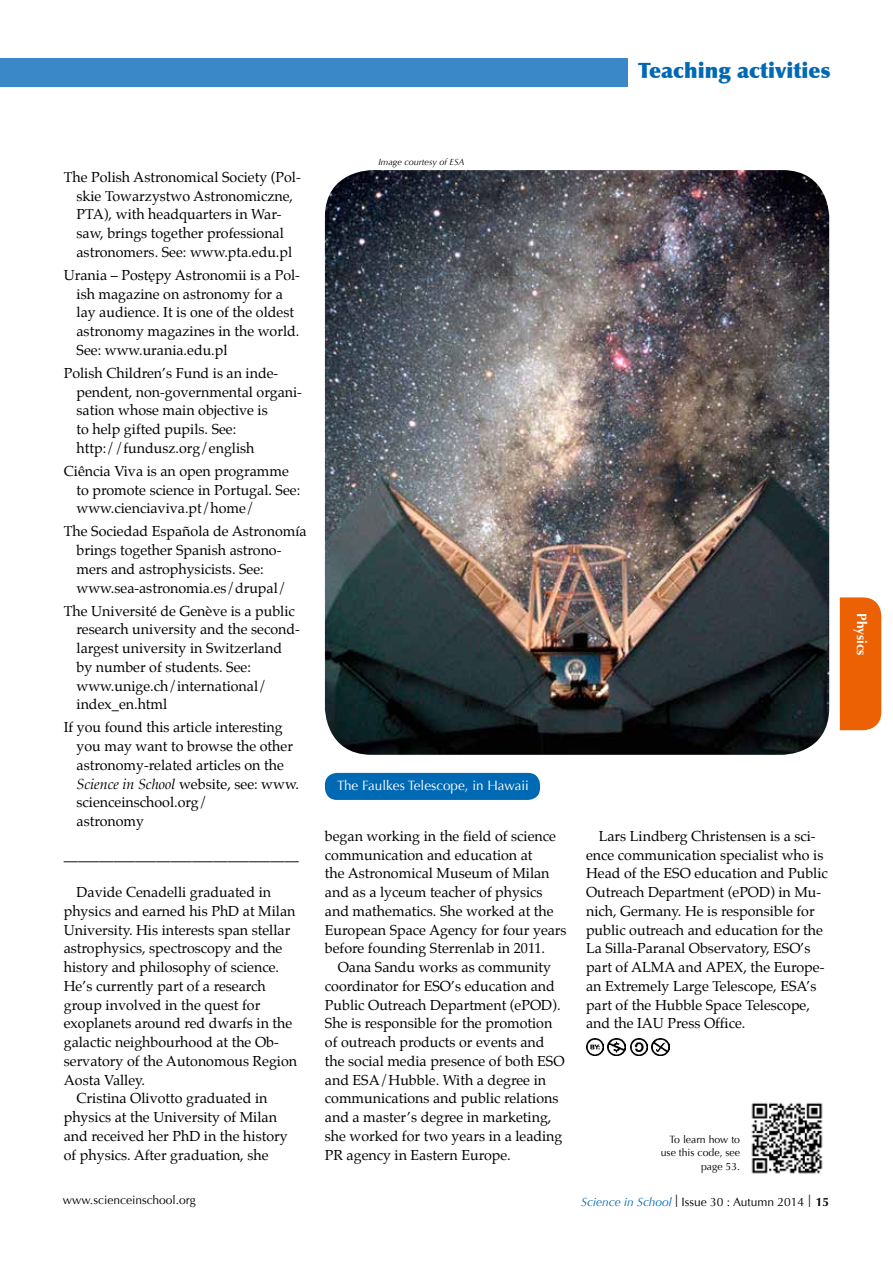
<style>
.page{position:relative;width:893px;height:1263px;background:#fff}
.page>*{position:absolute;margin:0;border:0;box-sizing:border-box;transform-origin:0 0}
.t1{font:900 21px "Optima";color:#0069b4}
.t2{font:14.25px/18.8px "Palatino";color:#000}
.t3{font:13.5px "Optima";color:#fff}
.t4{font:700 13.5px "Optima";color:#fff}
.t5{font:12px "Optima";color:#000}
.t6{font:10.5px/13.5px "Optima";color:#000;text-align:right}
.t7{font:italic 9px "Optima";color:#000}
.s1{font-style:italic}
.s2{font-style:italic;color:#0069b4}
.s3{font-family:"Helvetica Neue LT Pro";font-weight:100;font-size:17.25px}
.s4{font-weight:700}
</style>
<div class="page">
<div style="left:840px;top:597px;width:41px;height:133px;background:#eb6104"></div>
<div style="left:0;top:58px;width:628px;height:28px;background:#3b88c8"></div>
<img style="left:325px;top:170px;width:504px;height:585px">
<div style="left:325px;top:773px;width:215px;height:27px;background:#0069b4;border-radius:12px"></div>
<img style="left:586px;top:1038px;width:17px;height:18px">
<img style="left:608px;top:1038px;width:17px;height:18px">
<img style="left:630px;top:1038px;width:17px;height:18px">
<img style="left:652px;top:1038px;width:17px;height:18px">
<img style="left:751px;top:1102px;width:72px;height:72px">
<h1 class="t1" style="left:638px;top:58px;width:194px">Teaching activities</h1>
<p class="t2" style="left:64px;top:168px;width:239px;text-align:center">The Polish Astronomical Society (Pol&shy;skie Towarzystwo Astronomiczne, PTA), with headquarters in War-<br>saw, brings together professional astronomers. See: www.pta.edu.pl</p>
<p class="t2" style="left:77px;top:266px;width:225px;text-indent:-13px">Urania – Postępy Astronomii is a Pol&shy;ish magazine on astronomy for a lay audience. It is one of the oldest astronomy magazines in the world.<br>See: www.urania.edu.pl</p>
<p class="t2" style="left:77px;top:364px;width:227px;text-indent:-13px">Polish Children’s Fund is an inde&shy;pendent, non-governmental organi&shy;sation whose main objective is<br>to help gifted pupils. See: http://fundusz.org/english</p>
<p class="t2" style="left:77px;top:462px;width:225px;text-indent:-13px">Ciência Viva is an open programme to promote science in Portugal. See: www.cienciaviva.pt/home/</p>
<p class="t2" style="left:77px;top:522px;width:232px;text-indent:-13px">The Sociedad Española de Astronomía brings together Spanish astrono&shy;mers and astrophysicists. See: www.sea-astronomia.es/drupal/</p>
<p class="t2" style="left:77px;top:601px;width:225px;text-indent:-13px">The Université de Genève is a public research university and the second&shy;largest university in Switzerland by number of students. See: www.unige.ch/international/ index_en.html</p>
<p class="t2" style="left:77px;top:718px;width:224px;text-indent:-13px">If you found this article interesting you may want to browse the other astronomy-related articles on the<br><span class="s1">Science in School</span> website, see: www. scienceinschool.org/<br>astronomy</p>
<p class="t2" style="left:64px;top:845px;width:237px">_________________________________</p>
<p class="t2" style="left:77px;top:883px;width:196px">Davide Cenadelli graduated in</p>
<p class="t2" style="left:64px;top:901px;width:233px">physics and earned his PhD at Milan</p>
<p class="t2" style="left:64px;top:920px;width:228px">University. His interests span stellar</p>
<p class="t2" style="left:64px;top:939px;width:220px">astrophysics, spectroscopy and the</p>
<p class="t2" style="left:64px;top:958px;width:217px">history and philosophy of science.</p>
<p class="t2" style="left:64px;top:976px;width:204px">He’s currently part of a research</p>
<p class="t2" style="left:64px;top:995px;width:198px">group involved in the quest for</p>
<p class="t2" style="left:64px;top:1014px;width:230px">exoplanets around red dwarfs in the</p>
<p class="t2" style="left:64px;top:1033px;width:217px">galactic neighbourhood at the Ob-</p>
<p class="t2" style="left:64px;top:1051px;width:235px">servatory of the Autonomous Region</p>
<p class="t2" style="left:64px;top:1070px;width:83px">Aosta Valley.</p>
<p class="t2" style="left:77px;top:1089px;width:192px">Cristina Olivotto graduated in</p>
<p class="t2" style="left:64px;top:1108px;width:215px">physics at the University of Milan</p>
<p class="t2" style="left:64px;top:1126px;width:225px">and received her PhD in the history</p>
<p class="t2" style="left:64px;top:1145px;width:206px">of physics. After graduation, she</p>
<p class="t5" style="left:63px;top:1192px;width:134px">www.scienceinschool.org</p>
<p class="t7" style="left:378px;top:157px;width:88px">Image courtesy of ESA</p>
<p class="t3" style="left:337px;top:778px;width:193px">The Faulkes Telescope, in Hawaii</p>
<p class="t2" style="left:325px;top:826px;width:243px">began working in the field of science communication and education at<br>the Astronomical Museum of Milan and as a lyceum teacher of physics and mathematics. She worked at the European Space Agency for four years before founding Sterrenlab in 2011.</p>
<p class="t2" style="left:325px;top:958px;width:241px;text-indent:13px">Oana Sandu works as community coordinator for ESO’s education and Public Outreach Department (ePOD).<br>She is responsible for the promotion of outreach products or events and the social media presence of both ESO and ESA/Hubble. With a degree in communications and public relations and a master’s degree in marketing, she worked for two years in a leading PR agency in Eastern Europe.</p>
<p class="t2" style="left:586px;top:826px;width:243px;text-indent:13px">Lars Lindberg Christensen is a sci&shy;ence communication specialist who is Head of the ESO education and Public Outreach Department (ePOD) in Mu&shy;nich, Germany. He is responsible for public outreach and education for the La Silla-Paranal Observatory, ESO’s part of ALMA and APEX, the Europe&shy;an Extremely Large Telescope, ESA’s part of the Hubble Space Telescope, and the IAU Press Office.</p>
<p class="t6" style="left:661px;top:1132px;width:81px">To learn how to use this code, see page 53.</p>
<p class="t5" style="left:581px;top:1195px;width:249px"><span class="s2">Science in School</span> <span class="s3">I</span> Issue 30 : Autumn 2014 <span class="s3">I</span> <span class="s4">15</span></p>
<p class="t4" style="left:870px;top:613px;width:44px;rotate:90deg">Physics</p>
</div>
